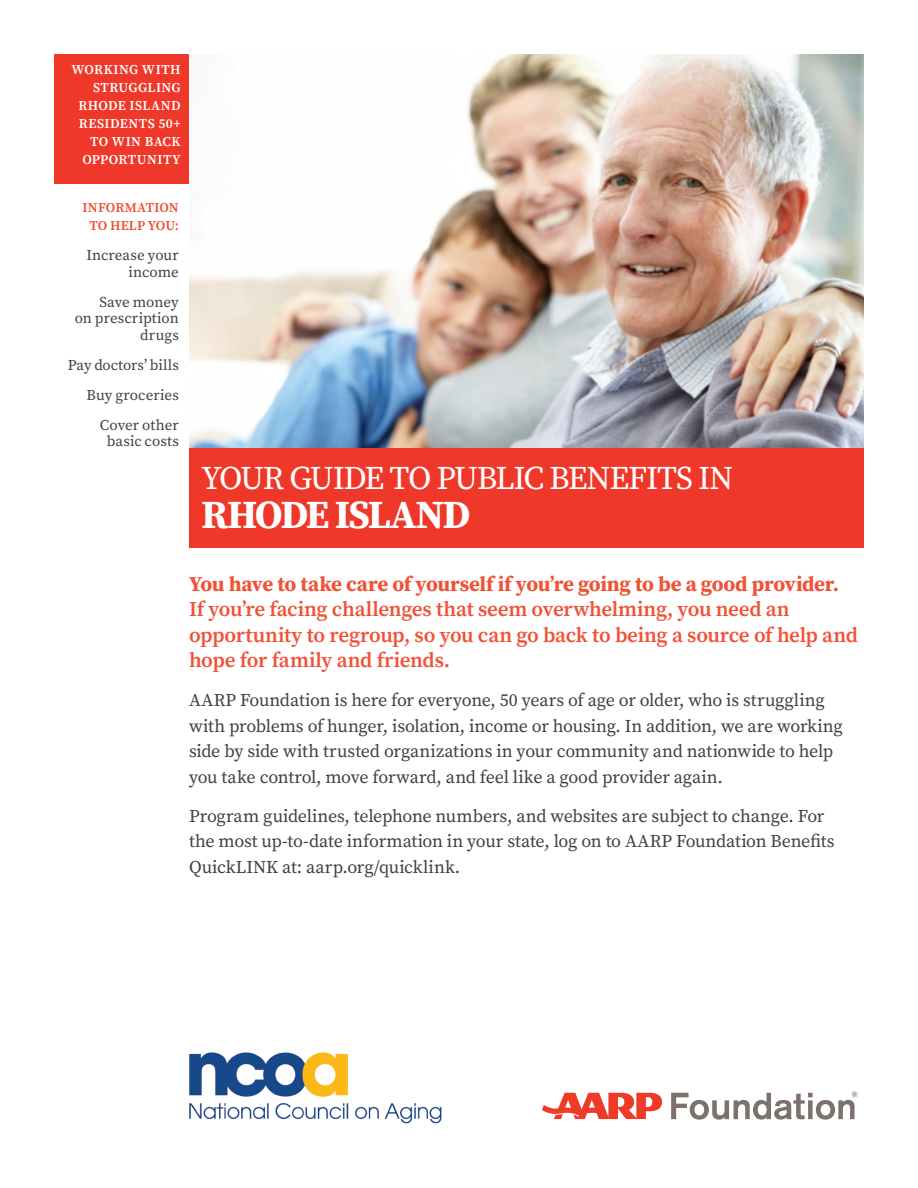
<style>
.page{position:relative;width:918px;height:1188px;background:#fff}
.page>*{position:absolute;margin:0;border:0;box-sizing:border-box;transform-origin:0 0}
.t1{font:700 39.75px "Source Serif Pro";letter-spacing:-.045em;color:#fff}
.t2{font:33px "Source Serif Pro";letter-spacing:-.04em;color:#fff}
.t3{font:600 21px/25.5px "Source Serif Pro";letter-spacing:-.015em;color:#f05237}
.t4{font:700 21px "Source Serif Pro";letter-spacing:-.015em;color:#f05237}
.t5{font:18px/25.5px "Source Serif Pro";letter-spacing:-.015em;color:#414042}
.t6{font:15px/16.5px "Source Serif Pro";letter-spacing:.005em;color:#414042;text-align:right}
.t7{font:600 13.5px/18px "Source Serif Pro";letter-spacing:.035em;color:#fff;text-align:right}
.t8{font:600 13.5px/18px "Source Serif Pro";letter-spacing:.01em;color:#f04d30;text-align:center}
</style>
<div class="page">
<img style="left:189px;top:55px;width:675px;height:393px">
<div style="left:189px;top:448px;width:675px;height:100px;background:#ef3829"></div>
<div style="left:54px;top:54px;width:135px;height:129px;background:#ef3829"></div>
<img style="left:189px;top:1052px;width:253px;height:72px">
<svg style="left:542px;top:1093px;width:120px;height:26px"></svg>
<svg style="left:671px;top:1092px;width:186px;height:28px"></svg>
<p class="t7" style="left:71px;top:61px;width:111px">WORKING WITH<br>STRUGGLING<br>RHODE ISLAND<br>RESIDENTS 50+<br>TO WIN BACK<br>OPPORTUNITY</p>
<p class="t8" style="left:83px;top:199px;width:98px">INFORMATION<br>TO HELP YOU:</p>
<p class="t6" style="left:86px;top:248px;width:94px">Increase your income</p>
<p class="t6" style="left:75px;top:294px;width:106px">Save money<br>on prescription drugs</p>
<p class="t6" style="left:68px;top:350px;width:113px;line-height:30px">Pay doctors’ bills<br>Buy groceries<br>Cover other</p>
<p class="t6" style="left:107px;top:434px;width:74px">basic costs</p>
<h2 class="t2" style="left:201px;top:459px;width:534px">YOUR GUIDE TO PUBLIC BENEFITS IN</h2>
<h1 class="t1" style="left:201px;top:492px;width:271px">RHODE ISLAND</h1>
<p class="t4" style="left:189px;top:572px;width:652px">You have to take care of yourself if you’re going to be a good provider.</p>
<p class="t3" style="left:189px;top:598px;width:670px">If you’re facing challenges that seem overwhelming, you need an opportunity to regroup, so you can go back to being a source of help and hope for family and friends.</p>
<p class="t5" style="left:189px;top:688px;width:655px">AARP Foundation is here for everyone, 50 years of age or older, who is struggling with problems of hunger, isolation, income or housing. In addition, we are working side by side with trusted organizations in your community and nationwide to help you take control, move forward, and feel like a good provider again.</p>
<p class="t5" style="left:189px;top:804px;width:647px">Program guidelines, telephone numbers, and websites are subject to change. For the most up-to-date information in your state, log on to AARP Foundation Benefits<br>QuickLINK at: aarp.org/quicklink.</p>
</div>
